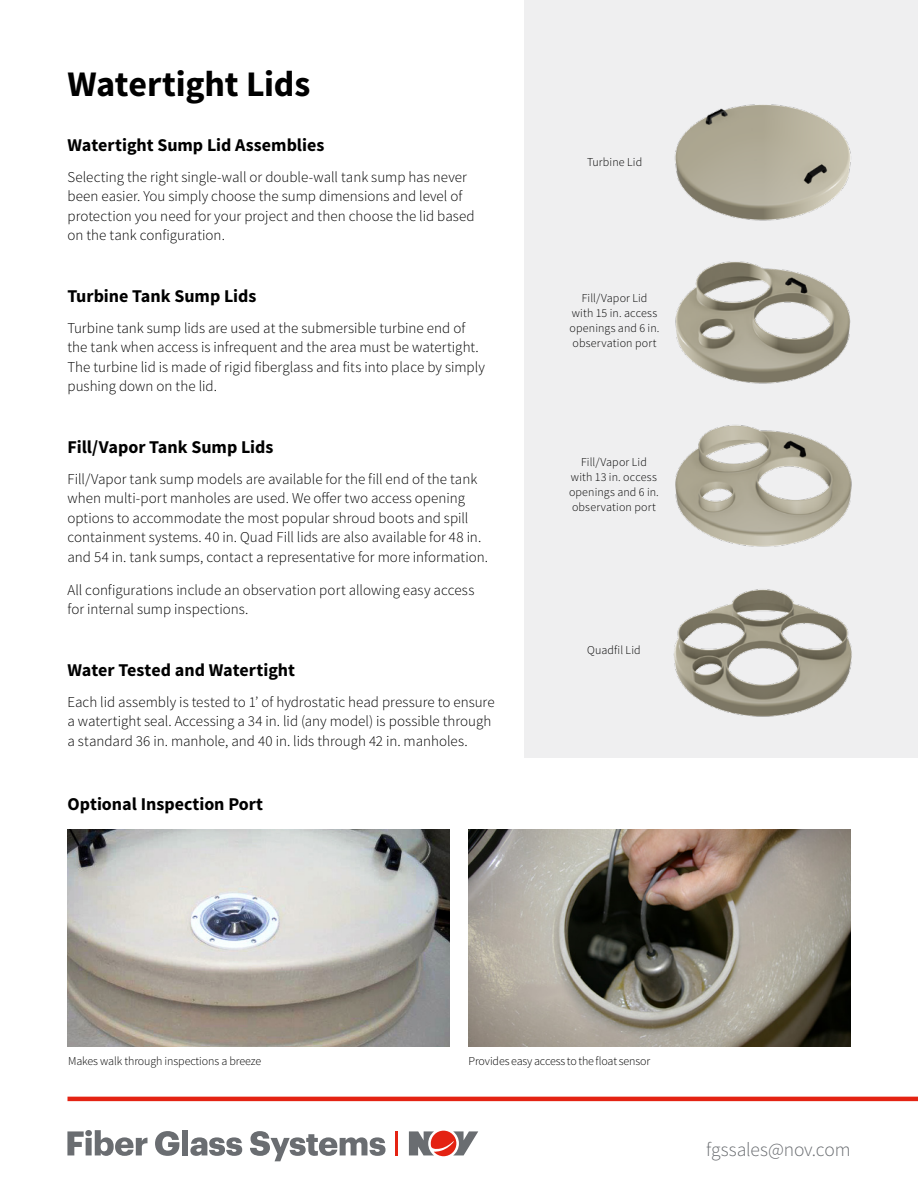
<style>
.page{position:relative;width:918px;height:1188px;background:#fff}
.page>*{position:absolute;margin:0;border:0;box-sizing:border-box;transform-origin:0 0}
.t1{font:700 36px "Source Sans Pro";letter-spacing:-.01em;color:#000}
.t2{font:300 19.5px "Source Sans Pro";letter-spacing:-.005em;color:#6a6d71}
.t3{font:700 18px "Source Sans Pro";color:#000}
.t4{font:300 15px/19.5px "Source Sans Pro";color:#000}
.t5{font:300 12px/15px "Source Sans Pro";letter-spacing:.005em;color:#000;text-align:center}
</style>
<div class="page">
<hr style="left:68px;top:1097px;width:850px;height:4px;background:#e42313">
<svg style="left:409px;top:1131px;width:69px;height:25px"></svg>
<hr style="left:396px;top:1131px;width:2px;height:24px;background:#e42313">
<svg style="left:67px;top:1130px;width:80px;height:26px"></svg>
<svg style="left:155px;top:1131px;width:24px;height:25px"></svg>
<div style="left:182px;top:1130px;width:6px;height:25px;background:#6a6d71"></div>
<svg style="left:190px;top:1137px;width:52px;height:19px"></svg>
<svg style="left:250px;top:1131px;width:136px;height:30px"></svg>
<div style="left:525px;top:0;width:393px;height:757px;background:#efeff0"></div>
<img style="left:675px;top:425px;width:177px;height:122px">
<img style="left:675px;top:261px;width:176px;height:123px">
<img style="left:673px;top:589px;width:179px;height:128px">
<img style="left:674px;top:104px;width:177px;height:117px">
<img style="left:468px;top:830px;width:383px;height:216px">
<img style="left:67px;top:830px;width:383px;height:216px">
<h1 class="t1" style="left:67px;top:61px;width:244px">Watertight Lids</h1>
<p class="t3" style="left:67px;top:134px;width:258px">Watertight Sump Lid Assemblies</p>
<p class="t4" style="left:67px;top:167px;width:409px">Selecting the right single-wall or double-wall tank sump has never been easier. You simply choose the sump dimensions and level of protection you need for your project and then choose the lid based on the tank configuration.</p>
<p class="t3" style="left:67px;top:285px;width:190px">Turbine Tank Sump Lids</p>
<p class="t4" style="left:67px;top:318px;width:419px">Turbine tank sump lids are used at the submersible turbine end of the tank when access is infrequent and the area must be watertight.<br>The turbine lid is made of rigid fiberglass and fits into place by simply pushing down on the lid.</p>
<p class="t3" style="left:67px;top:436px;width:207px">Fill/Vapor Tank Sump Lids</p>
<p class="t4" style="left:67px;top:469px;width:422px">Fill/Vapor tank sump models are available for the fill end of the tank when multi-port manholes are used. We offer two access opening options to accommodate the most popular shroud boots and spill containment systems. 40 in. Quad Fill lids are also available for 48 in. and 54 in. tank sumps, contact a representative for more information.</p>
<p class="t4" style="left:67px;top:580px;width:408px">All configurations include an observation port allowing easy access for internal sump inspections.</p>
<p class="t3" style="left:67px;top:659px;width:229px">Water Tested and Watertight</p>
<p class="t4" style="left:67px;top:692px;width:429px">Each lid assembly is tested to 1’ of hydrostatic head pressure to ensure a watertight seal. Accessing a 34 in. lid (any model) is possible through a standard 36 in. manhole, and 40 in. lids through 42 in. manholes.</p>
<p class="t3" style="left:68px;top:792px;width:197px">Optional Inspection Port</p>
<p class="t5" style="left:587px;top:154px;width:57px">Turbine Lid</p>
<p class="t5" style="left:570px;top:290px;width:91px">Fill/Vapor Lid with 15 in. access openings and 6 in. observation port</p>
<p class="t5" style="left:569px;top:454px;width:91px">Fill/Vapor Lid with 13 in. occess openings and 6 in. observation port</p>
<p class="t5" style="left:587px;top:643px;width:55px">Quadfil Lid</p>
<p class="t5" style="left:68px;top:1054px;width:195px">Makes walk through inspections a breeze</p>
<p class="t5" style="left:469px;top:1054px;width:183px">Provides easy access to the float sensor</p>
<h2 class="t2" style="left:706px;top:1137px;width:146px">fgssales@nov.com</h2>
</div>
